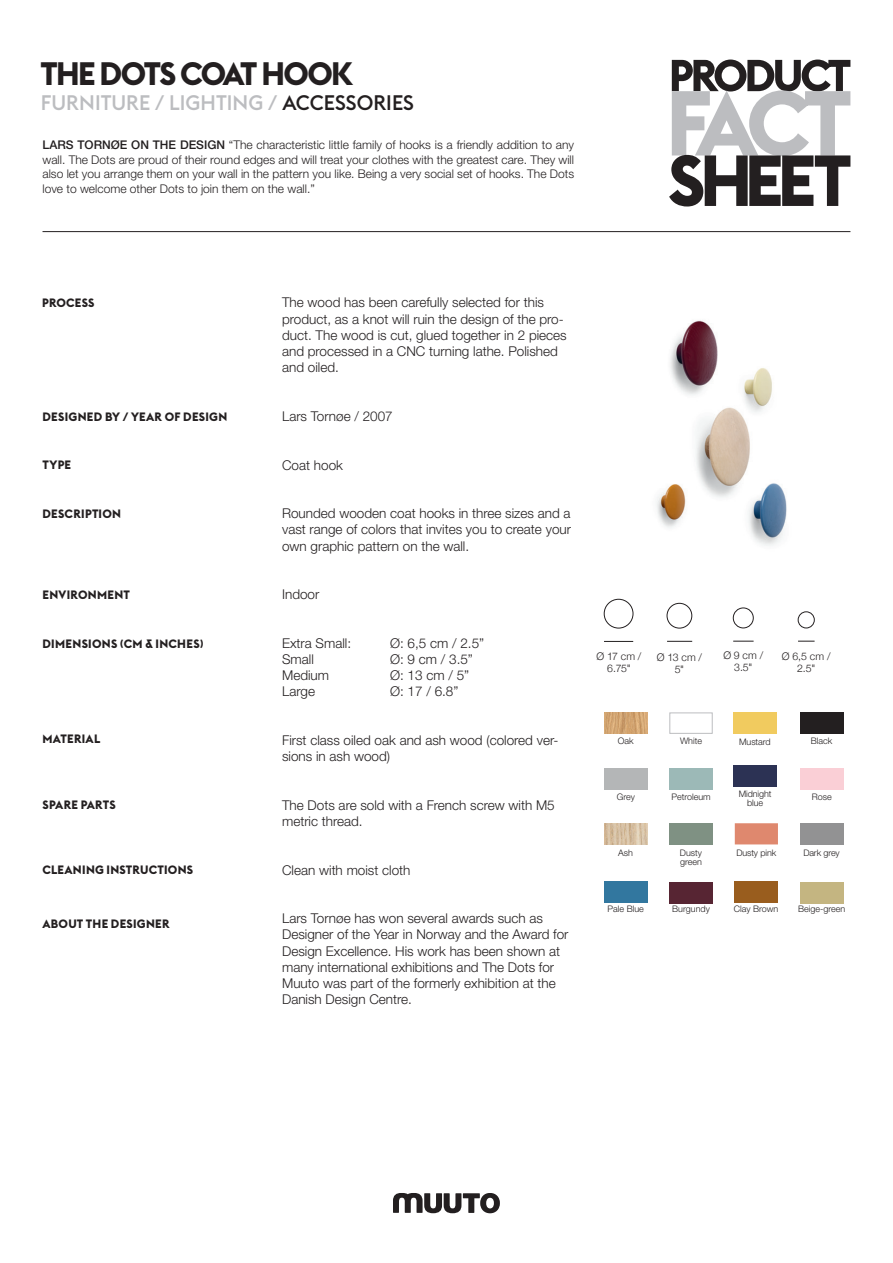
<style>
.page{position:relative;width:893px;height:1263px;background:#fff}
.page>*{position:absolute;margin:0;border:0;box-sizing:border-box;transform-origin:0 0}
.t1{font:700 32.1px "Euclid Flex";letter-spacing:-.05em;color:#231f20}
.t2{font:500 20.7px "Euclid Flex";color:#bcbdc0}
.t3{font:300 13.5px/16.2px "Helvetica Neue LT Std";color:#231f20}
.t4{font:300 12px/14.4px "Helvetica Neue LT Std";color:#231f20;text-align:justify}
.t5{font:700 12px "Euclid Flex";letter-spacing:.02em;color:#231f20}
.t6{font:300 10.5px/12px "Helvetica Neue";letter-spacing:.02em;color:#231f20;text-align:center}
.t7{font:300 9px/9px "Helvetica Neue LT Std";color:#231f20}
.s1{color:#231f20}
.s2{font-weight:500}
</style>
<div class="page">
<svg style="left:393px;top:1193px;width:107px;height:20px"></svg>
<hr style="left:43px;top:231px;width:807px;height:1px;background:#231f20">
<svg style="left:669px;top:60px;width:181px;height:146px"></svg>
<img style="left:604px;top:712px;width:43px;height:22px">
<div style="left:800px;top:712px;width:43px;height:22px;background:#231f20"></div>
<div style="left:669px;top:712px;width:44px;height:22px;background:#fff;border:1px solid #bcbdc0"></div>
<div style="left:604px;top:768px;width:43px;height:21px;background:#b4b6b7"></div>
<div style="left:669px;top:768px;width:44px;height:21px;background:#9cb9b7"></div>
<div style="left:800px;top:768px;width:43px;height:21px;background:#facfd6"></div>
<img style="left:604px;top:823px;width:43px;height:21px">
<div style="left:669px;top:823px;width:44px;height:21px;background:#7f9183"></div>
<div style="left:733px;top:713px;width:44px;height:21px;background:#f1cb5f"></div>
<div style="left:800px;top:824px;width:43px;height:21px;background:#929293"></div>
<div style="left:733px;top:765px;width:44px;height:22px;background:#2c3254"></div>
<svg style="left:735px;top:823px;width:43px;height:21px"></svg>
<img style="left:656px;top:320px;width:131px;height:226px">
<svg style="left:604px;top:641px;width:29px;height:1px"></svg>
<svg style="left:667px;top:641px;width:25px;height:1px"></svg>
<svg style="left:733px;top:641px;width:21px;height:1px"></svg>
<svg style="left:798px;top:641px;width:17px;height:1px"></svg>
<div style="left:604px;top:599px;width:29px;height:29px;border:1px solid #231f20;border-radius:50%"></div>
<div style="left:667px;top:603px;width:25px;height:25px;border:1px solid #231f20;border-radius:50%"></div>
<div style="left:733px;top:608px;width:20px;height:20px;border:1px solid #231f20;border-radius:50%"></div>
<div style="left:798px;top:612px;width:16px;height:16px;border:1px solid #231f20;border-radius:50%"></div>
<div style="left:735px;top:882px;width:43px;height:21px;background:#995d1e"></div>
<div style="left:669px;top:882px;width:44px;height:21px;background:#572533"></div>
<div style="left:800px;top:882px;width:43px;height:21px;background:#c4b581"></div>
<div style="left:604px;top:882px;width:43px;height:21px;background:#32779f"></div>
<h1 class="t1" style="left:40px;top:56px;width:314px">THE DOTS COAT HOOK</h1>
<h2 class="t2" style="left:41px;top:91px;width:375px">FURNITURE / LIGHTING / <span class="s1">ACCESSORIES</span></h2>
<p class="t4" style="left:43px;top:138px;width:533px"><span class="s2">LARS TORNØE ON THE DESIGN</span> “The characteristic little family of hooks is a friendly addition to any wall. The Dots are proud of their round edges and will treat your clothes with the greatest care. They will also let you arrange them on your wall in the pattern you like. Being a very social set of hooks. The Dots love to welcome other Dots to join them on the wall.”</p>
<p class="t5" style="left:42px;top:295px;width:54px">PROCESS</p>
<p class="t5" style="left:43px;top:410px;width:186px">DESIGNED BY / YEAR OF DESIGN</p>
<p class="t5" style="left:43px;top:458px;width:30px">TYPE</p>
<p class="t5" style="left:43px;top:507px;width:80px">DESCRIPTION</p>
<p class="t5" style="left:43px;top:588px;width:89px">ENVIRONMENT</p>
<p class="t5" style="left:43px;top:636px;width:163px">DIMENSIONS (CM &amp; INCHES)</p>
<p class="t5" style="left:43px;top:731px;width:59px">MATERIAL</p>
<p class="t5" style="left:43px;top:798px;width:75px">SPARE PARTS</p>
<p class="t5" style="left:43px;top:862px;width:152px">CLEANING INSTRUCTIONS</p>
<p class="t5" style="left:43px;top:917px;width:129px">ABOUT THE DESIGNER</p>
<p class="t3" style="left:282px;top:294px;width:286px">The wood has been carefully selected for this product, as a knot will ruin the design of the pro&shy;duct. The wood is cut, glued together in 2 pieces and processed in a CNC turning lathe. Polished and oiled.</p>
<p class="t3" style="left:282px;top:408px;width:112px">Lars Tornøe / 2007</p>
<p class="t3" style="left:282px;top:456px;width:62px">Coat hook</p>
<p class="t3" style="left:282px;top:505px;width:290px;text-align:justify">Rounded wooden coat hooks in three sizes and a vast range of colors that invites you to create your own graphic pattern on the wall.</p>
<p class="t3" style="left:282px;top:586px;width:39px">Indoor</p>
<p class="t3" style="left:282px;top:634px;width:71px">Extra Small:</p>
<p class="t3" style="left:390px;top:634px;width:96px">Ø: 6,5 cm / 2.5”</p>
<p class="t3" style="left:282px;top:651px;width:33px">Small</p>
<p class="t3" style="left:390px;top:651px;width:84px">Ø: 9 cm / 3.5”</p>
<p class="t3" style="left:282px;top:667px;width:48px">Medium</p>
<p class="t3" style="left:390px;top:667px;width:81px">Ø: 13 cm / 5”</p>
<p class="t3" style="left:282px;top:683px;width:35px">Large</p>
<p class="t3" style="left:390px;top:683px;width:70px">Ø: 17 / 6.8”</p>
<p class="t3" style="left:282px;top:732px;width:278px">First class oiled oak and ash wood (colored ver&shy;sions in ash wood)</p>
<p class="t3" style="left:282px;top:796px;width:274px">The Dots are sold with a French screw with M5 metric thread.</p>
<p class="t3" style="left:282px;top:861px;width:130px">Clean with moist cloth</p>
<p class="t3" style="left:282px;top:910px;width:288px">Lars Tornøe has won several awards such as Designer of the Year in Norway and the Award for Design Excellence. His work has been shown at many international exhibitions and The Dots for Muuto was part of the formerly exhibition at the Danish Design Centre.</p>
<p class="t6" style="left:596px;top:650px;width:46px">Ø 17 cm /<br>6.75"</p>
<p class="t6" style="left:657px;top:651px;width:47px">Ø 13 cm /<br>5"</p>
<p class="t6" style="left:723px;top:649px;width:41px">Ø 9 cm /<br>3.5"</p>
<p class="t6" style="left:782px;top:650px;width:50px">Ø 6,5 cm /<br>2.5"</p>
<p class="t7" style="left:618px;top:736px;width:17px">Oak</p>
<p class="t7" style="left:680px;top:736px;width:23px">White</p>
<p class="t7" style="left:811px;top:736px;width:23px">Black</p>
<p class="t7" style="left:739px;top:737px;width:33px">Mustard</p>
<p class="t7" style="left:739px;top:789px;width:34px;text-align:center">Midnight blue</p>
<p class="t7" style="left:617px;top:792px;width:20px">Grey</p>
<p class="t7" style="left:671px;top:792px;width:41px">Petroleum</p>
<p class="t7" style="left:812px;top:792px;width:22px">Rose</p>
<p class="t7" style="left:618px;top:848px;width:16px">Ash</p>
<p class="t7" style="left:680px;top:848px;width:24px">Dusty green</p>
<p class="t7" style="left:736px;top:848px;width:42px">Dusty pink</p>
<p class="t7" style="left:803px;top:848px;width:38px">Dark grey</p>
<p class="t7" style="left:607px;top:904px;width:38px">Pale Blue</p>
<p class="t7" style="left:672px;top:904px;width:39px">Burgundy</p>
<p class="t7" style="left:734px;top:904px;width:46px">Clay Brown</p>
<p class="t7" style="left:798px;top:904px;width:49px">Beige-green</p>
</div>
